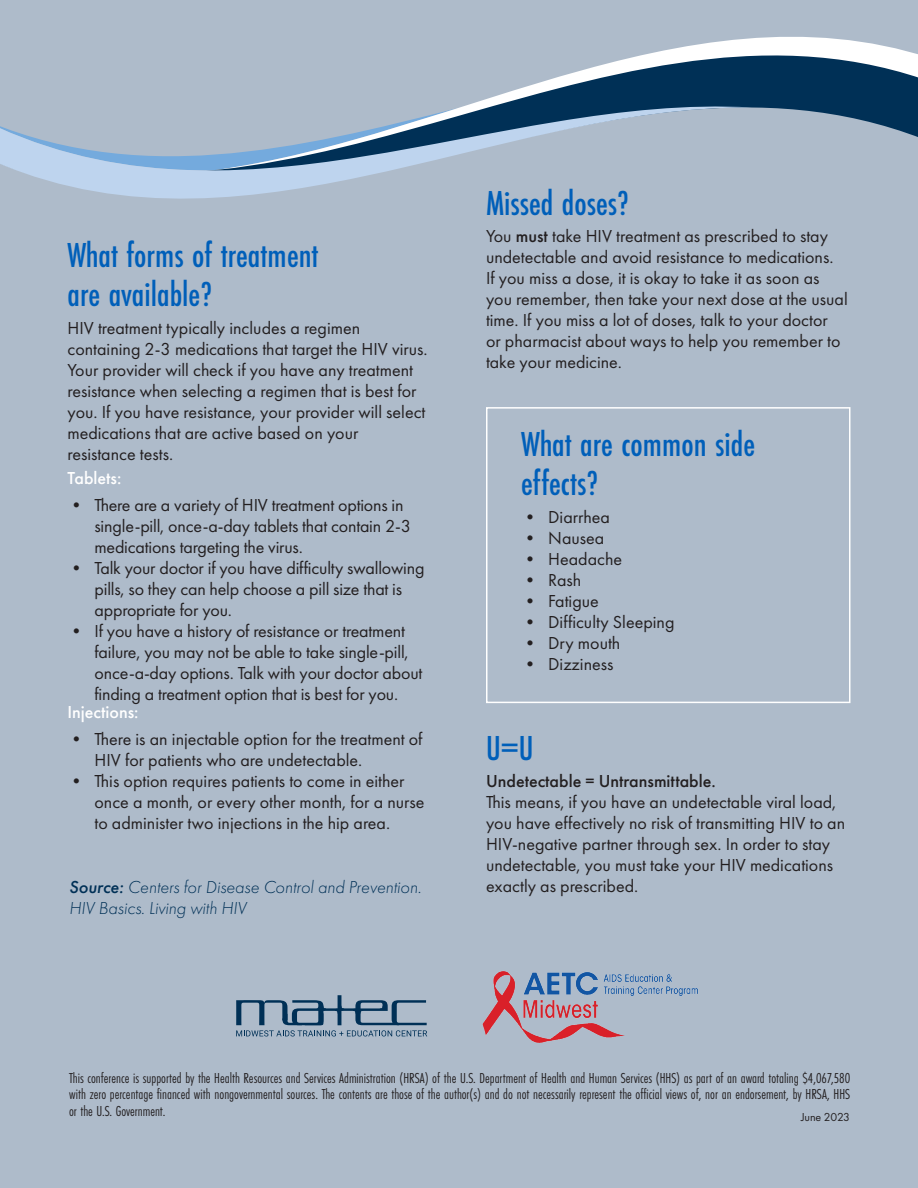
<style>
.page{position:relative;width:918px;height:1188px;background:#aebbca}
.page>*{position:absolute;margin:0;border:0;box-sizing:border-box;transform-origin:0 0}
.t1{font:500 36px/39px "Futura PT Cond";color:#005fb9}
.t2{font:18px/21px "Futura PT";color:#231f20}
.t3{font:italic 300 18px "Futura PT";color:#003056}
.t4{font:500 18px "Futura PT";color:#fff}
.t5{font:15px/16.5px "Futura PT Cond";color:#231f20;text-align:justify}
.t6{font:12px "Futura PT";letter-spacing:-.01em;color:#231f20}
.s1{font-weight:500}
</style>
<div class="page">
<div style="left:486px;top:407px;width:364px;height:296px;border:2px solid #fff"></div>
<svg style="left:506px;top:36px;width:412px;height:101px"></svg>
<svg style="left:0;top:93px;width:752px;height:106px"></svg>
<svg style="left:236px;top:995px;width:191px;height:41px"></svg>
<img style="left:483px;top:971px;width:215px;height:72px">
<p class="t1" style="left:68px;top:235px;width:253px">What forms of treatment are available?</p>
<p class="t2" style="left:68px;top:317px;width:362px">HIV treatment typically includes a regimen containing 2-3 medications that target the HIV virus.<br>Your provider will check if you have any treatment resistance when selecting a regimen that is best for you. If you have resistance, your provider will select medications that are active based on your resistance tests.</p>
<p class="t4" style="left:68px;top:467px;width:55px">Tablets:</p>
<p class="t2" style="left:94px;top:495px;width:318px;text-indent:-27px">• There are a variety of HIV treatment options in single-pill, once-a-day tablets that contain 2-3 medications targeting the virus.</p>
<p class="t2" style="left:94px;top:558px;width:332px;text-indent:-27px">• Talk your doctor if you have difficulty swallowing pills, so they can help choose a pill size that is appropriate for you.</p>
<p class="t2" style="left:94px;top:621px;width:330px;text-indent:-27px">• If you have a history of resistance or treatment failure, you may not be able to take single-pill, once-a-day options. Talk with your doctor about finding a treatment option that is best for you.</p>
<p class="t4" style="left:68px;top:701px;width:73px">Injections:</p>
<p class="t2" style="left:94px;top:729px;width:330px;text-indent:-27px">• There is an injectable option for the treatment of<br>HIV for patients who are undetectable.</p>
<p class="t2" style="left:94px;top:771px;width:331px;text-indent:-27px">• This option requires patients to come in either once a month, or every other month, for a nurse to administer two injections in the hip area.</p>
<p class="t1" style="left:486px;top:183px;width:145px">Missed doses?</p>
<p class="t2" style="left:486px;top:226px;width:363px">You <span class="s1">must</span> take HIV treatment as prescribed to stay undetectable and avoid resistance to medications.<br>If you miss a dose, it is okay to take it as soon as you remember, then take your next dose at the usual time. If you miss a lot of doses, talk to your doctor<br>or pharmacist about ways to help you remember to take your medicine.</p>
<p class="t1" style="left:521px;top:425px;width:235px">What are common side effects?</p>
<p class="t2" style="left:521px;top:506px;width:90px">• Diarrhea</p>
<p class="t2" style="left:521px;top:527px;width:85px">• Nausea</p>
<p class="t2" style="left:521px;top:548px;width:102px">• Headache</p>
<p class="t2" style="left:521px;top:569px;width:62px">• Rash</p>
<p class="t2" style="left:521px;top:590px;width:79px">• Fatigue</p>
<p class="t2" style="left:521px;top:611px;width:155px">• Difficulty Sleeping</p>
<p class="t2" style="left:521px;top:632px;width:101px">• Dry mouth</p>
<p class="t2" style="left:521px;top:653px;width:94px">• Dizziness</p>
<p class="t1" style="left:486px;top:728px;width:49px">U=U</p>
<p class="t2" style="left:486px;top:771px;width:361px"><span class="s1">Undetectable = Untransmittable.<br></span>This means, if you have an undetectable viral load, you have effectively no risk of transmitting HIV to an HIV-negative partner through sex. In order to stay undetectable, you must take your HIV medications</p>
<p class="t3" style="left:69px;top:877px;width:354px"><span class="s1">Source:</span> Centers for Disease Control and Prevention.</p>
<p class="t2" style="left:486px;top:876px;width:154px">exactly as prescribed.</p>
<p class="t3" style="left:69px;top:898px;width:179px">HIV Basics. Living with HIV</p>
<p class="t5" style="left:69px;top:1069px;width:783px">This conference is supported by the Health Resources and Services Administration (HRSA) of the U.S. Department of Health and Human Services (HHS) as part of an award totaling $4,067,580 with zero percentage financed with nongovernmental sources. The contents are those of the author(s) and do not necessarily represent the official views of, nor an endorsement, by HRSA, HHS or the U.S. Government.</p>
<p class="t6" style="left:801px;top:1110px;width:51px">June 2023</p>
</div>
